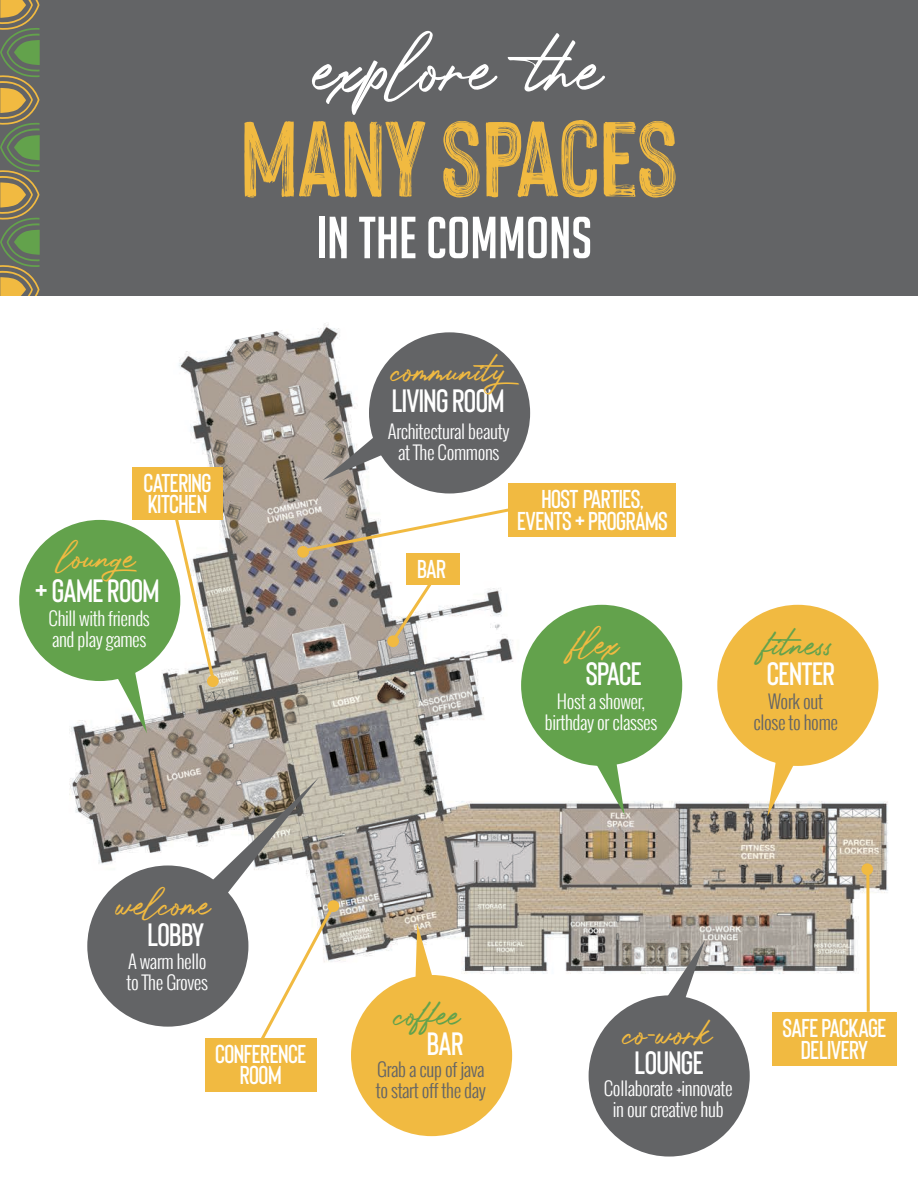
<style>
.page{position:relative;width:918px;height:1188px;background:#fff}
.page>*{position:absolute;margin:0;border:0;box-sizing:border-box;transform-origin:0 0}
.t1{font:117.15px "Hackney Personal Use Only";letter-spacing:-.02em;color:#f1ba41}
.t2{font:95.1px "Photograph Signature";letter-spacing:.02em;color:#fff}
.t3{font:57.9px "Big Noodle Titling";color:#fff}
.t4{font:45px "Photograph Signature";letter-spacing:.02em;color:#f1ba41}
.t5{font:45px "Photograph Signature";letter-spacing:.02em;color:#63a24c}
.t6{font:600 32.25px "Bison";letter-spacing:-.02em;color:#fff}
.t7{font:600 25.8px/21.5px "Bison";letter-spacing:-.02em;color:#fff;text-align:center}
.t8{font:300 18.75px/21px "Oswald";letter-spacing:-.02em;color:#fff;text-align:center}
.t9{font:300 18.75px/21px "Oswald";letter-spacing:-.02em;color:#636466;text-align:center}
</style>
<div class="page">
<img style="left:46px;top:323px;width:842px;height:674px">
<div style="left:521px;top:605px;width:161px;height:161px;background:#63a24c;border-radius:50%"></div>
<div style="left:87px;top:866px;width:161px;height:161px;background:#636466;border-radius:50%"></div>
<div style="left:717px;top:605px;width:161px;height:161px;background:#f1ba41;border-radius:50%"></div>
<div style="left:351px;top:975px;width:161px;height:161px;background:#f1ba41;border-radius:50%"></div>
<div style="left:589px;top:995px;width:161px;height:162px;background:#636466;border-radius:50%"></div>
<div style="left:369px;top:332px;width:161px;height:162px;background:#636466;border-radius:50%"></div>
<div style="left:0;top:0;width:918px;height:295px;background:#636466"></div>
<svg style="left:0;top:0;width:40px;height:295px"></svg>
<div style="left:19px;top:520px;width:161px;height:161px;background:#63a24c;border-radius:50%"></div>
<svg style="left:322px;top:437px;width:63px;height:43px"></svg>
<svg style="left:208px;top:777px;width:111px;height:116px"></svg>
<svg style="left:664px;top:940px;width:41px;height:61px"></svg>
<svg style="left:115px;top:666px;width:32px;height:67px"></svg>
<svg style="left:597px;top:762px;width:28px;height:53px"></svg>
<svg style="left:767px;top:759px;width:29px;height:57px"></svg>
<svg style="left:415px;top:924px;width:22px;height:53px"></svg>
<div style="left:132px;top:467px;width:91px;height:52px;background:#f1ba41"></div>
<svg style="left:172px;top:519px;width:45px;height:165px"></svg>
<div style="left:207px;top:675px;width:12px;height:12px;background:#f1ba41;border-radius:50%"></div>
<div style="left:205px;top:1038px;width:111px;height:54px;background:#f1ba41"></div>
<svg style="left:256px;top:902px;width:81px;height:144px"></svg>
<div style="left:328px;top:900px;width:11px;height:12px;background:#f1ba41;border-radius:50%"></div>
<div style="left:406px;top:553px;width:54px;height:32px;background:#f1ba41"></div>
<div style="left:387px;top:635px;width:12px;height:12px;background:#f1ba41;border-radius:50%"></div>
<div style="left:297px;top:546px;width:12px;height:12px;background:#f1ba41;border-radius:50%"></div>
<svg style="left:390px;top:578px;width:46px;height:65px"></svg>
<svg style="left:300px;top:504px;width:224px;height:50px"></svg>
<div style="left:509px;top:483px;width:167px;height:54px;background:#f1ba41"></div>
<div style="left:861px;top:863px;width:12px;height:12px;background:#f1ba41;border-radius:50%"></div>
<svg style="left:866px;top:874px;width:4px;height:138px"></svg>
<div style="left:772px;top:1012px;width:125px;height:54px;background:#f1ba41"></div>
<h2 class="t2" style="left:315px;top:-17px;width:289px">explore the</h2>
<h1 class="t1" style="left:239px;top:95px;width:441px">MANY SPACES</h1>
<h3 class="t3" style="left:316px;top:206px;width:277px">IN THE COMMONS</h3>
<h3 class="t7" style="left:143px;top:471px;width:69px;text-align:left">CATERING<br>KITCHEN</h3>
<h3 class="t4" style="left:60px;top:517px;width:89px">lounge</h3>
<h3 class="t6" style="left:35px;top:570px;width:126px">+ GAME ROOM</h3>
<p class="t8" style="left:49px;top:608px;width:103px;text-align:left">Chill with friends and play games</p>
<h3 class="t4" style="left:392px;top:330px;width:139px">community</h3>
<p class="t8" style="left:388px;top:421px;width:123px">Architectural beauty at The Commons</p>
<h3 class="t6" style="left:392px;top:381px;width:114px">LIVING ROOM</h3>
<h3 class="t7" style="left:417px;top:557px;width:31px">BAR</h3>
<h3 class="t7" style="left:517px;top:487px;width:152px">HOST PARTIES,<br>EVENTS + PROGRAMS</h3>
<h3 class="t4" style="left:573px;top:603px;width:48px">flex</h3>
<p class="t8" style="left:545px;top:690px;width:114px">Host a shower, birthday or classes</p>
<h3 class="t6" style="left:586px;top:654px;width:58px">SPACE</h3>
<h3 class="t5" style="left:764px;top:604px;width:71px">fitness</h3>
<p class="t9" style="left:753px;top:690px;width:86px">Work out close to home</p>
<h3 class="t6" style="left:767px;top:653px;width:70px">CENTER</h3>
<h3 class="t4" style="left:117px;top:864px;width:95px">welcome</h3>
<p class="t8" style="left:127px;top:951px;width:83px;text-align:left">A warm hello to The Groves</p>
<h3 class="t6" style="left:147px;top:914px;width:58px">LOBBY</h3>
<h3 class="t7" style="left:215px;top:1042px;width:93px">CONFERENCE<br>ROOM</h3>
<h3 class="t5" style="left:395px;top:974px;width:67px">coffee</h3>
<p class="t9" style="left:376px;top:1059px;width:111px;text-align:left">Grab a cup of java to start off the day</p>
<h3 class="t6" style="left:635px;top:1043px;width:71px">LOUNGE</h3>
<h3 class="t4" style="left:624px;top:993px;width:90px">co-work</h3>
<p class="t8" style="left:604px;top:1078px;width:130px">Collaborate +innovate in our creative hub</p>
<h3 class="t6" style="left:427px;top:1024px;width:38px">BAR</h3>
<h3 class="t7" style="left:782px;top:1016px;width:106px">SAFE PACKAGE<br>DELIVERY</h3>
</div>
